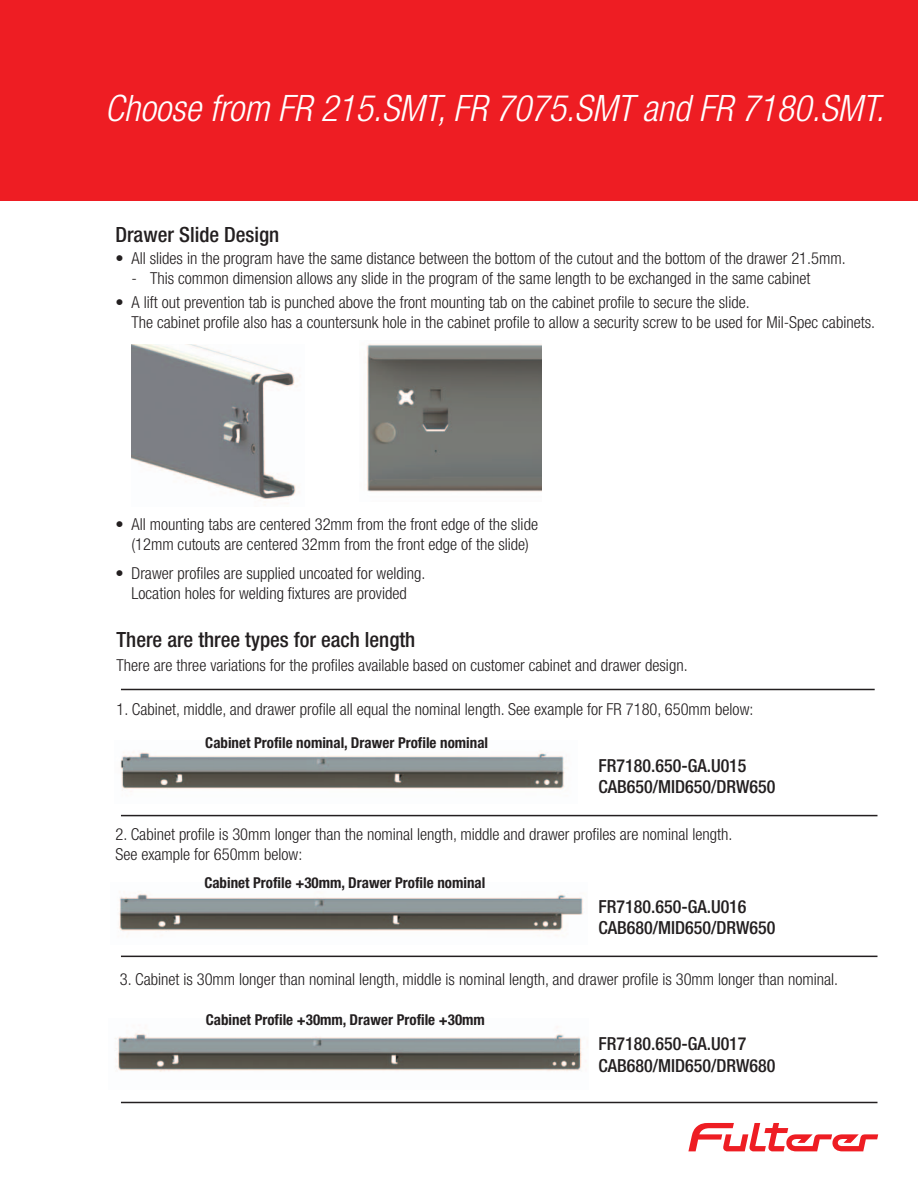
<style>
.page{position:relative;width:918px;height:1188px;background:#fff}
.page>*{position:absolute;margin:0;border:0;box-sizing:border-box;transform-origin:0 0}
.t1{font:italic 300 condensed 36.45px "Helvetica Neue";color:#fff}
.t2{font:500 condensed 21px "Helvetica Neue";color:#231f20}
.t3{font:500 condensed 18px/21.6px "Helvetica Neue";color:#231f20}
.t4{font:300 condensed 16.5px/19.8px "Helvetica Neue";color:#231f20}
.t5{font:700 condensed 15px "Helvetica Neue";color:#231f20}
</style>
<div class="page">
<div style="left:0;top:0;width:918px;height:201px;background:#ee1d23"></div>
<img style="left:366px;top:344px;width:176px;height:148px">
<img style="left:115px;top:1033px;width:467px;height:39px">
<img style="left:119px;top:894px;width:464px;height:42px">
<img style="left:120px;top:752px;width:445px;height:40px">
<hr style="left:121px;top:689px;width:754px;height:1px;background:#231f20">
<hr style="left:121px;top:815px;width:757px;height:1px;background:#231f20">
<hr style="left:121px;top:956px;width:757px;height:1px;background:#231f20">
<hr style="left:121px;top:1102px;width:757px;height:1px;background:#231f20">
<svg style="left:688px;top:1123px;width:190px;height:29px"></svg>
<img style="left:131px;top:345px;width:168px;height:154px">
<h1 class="t1" style="left:105px;top:95px;width:788px">Choose from FR 215.SMT,FR 7075.SMT and FR 7180.SMT.</h1>
<p class="t2" style="left:115px;top:227px;width:165px">Drawer Slide Design</p>
<p class="t4" style="left:115px;top:250px;width:732px">• All slides in the program have the same distance between the bottom of the cutout and the bottom of the drawer 21.5mm.</p>
<p class="t4" style="left:132px;top:270px;width:680px">- This common dimension allows any slide in the program of the same length to be exchanged in the same cabinet</p>
<p class="t4" style="left:132px;top:294px;width:745px;text-indent:-16px">• A lift out prevention tab is punched above the front mounting tab on the cabinet profile to secure the slide.<br>The cabinet profile also has a countersunk hole in the cabinet profile to allow a security screw to be used for Mil-Spec cabinets.</p>
<p class="t4" style="left:115px;top:516px;width:424px;text-align:center">• All mounting tabs are centered 32mm from the front edge of the slide (12mm cutouts are centered 32mm from the front edge of the slide)</p>
<p class="t4" style="left:115px;top:565px;width:311px;text-align:center">• Drawer profiles are supplied uncoated for welding.<br>Location holes for welding fixtures are provided</p>
<p class="t2" style="left:117px;top:632px;width:300px">There are three types for each length</p>
<p class="t4" style="left:117px;top:657px;width:573px">There are three variations for the profiles available based on customer cabinet and drawer design.</p>
<p class="t4" style="left:117px;top:701px;width:638px">1. Cabinet, middle, and drawer profile all equal the nominal length. See example for FR 7180, 650mm below:</p>
<p class="t5" style="left:205px;top:737px;width:284px">Cabinet Profile nominal, Drawer Profile nominal</p>
<p class="t3" style="left:599px;top:756px;width:178px">FR7180.650-GA.U015<br>CAB650/MID650/DRW650</p>
<p class="t4" style="left:115px;top:826px;width:619px">2. Cabinet profile is 30mm longer than the nominal length, middle and drawer profiles are nominal length.<br>See example for 650mm below:</p>
<p class="t5" style="left:204px;top:877px;width:283px">Cabinet Profile +30mm, Drawer Profile nominal</p>
<p class="t3" style="left:599px;top:897px;width:178px">FR7180.650-GA.U016<br>CAB680/MID650/DRW650</p>
<p class="t4" style="left:120px;top:971px;width:720px">3. Cabinet is 30mm longer than nominal length, middle is nominal length, and drawer profile is 30mm longer than nominal.</p>
<p class="t5" style="left:206px;top:1014px;width:281px">Cabinet Profile +30mm, Drawer Profile +30mm</p>
<p class="t3" style="left:599px;top:1035px;width:178px">FR7180.650-GA.U017<br>CAB680/MID650/DRW680</p>
</div>
